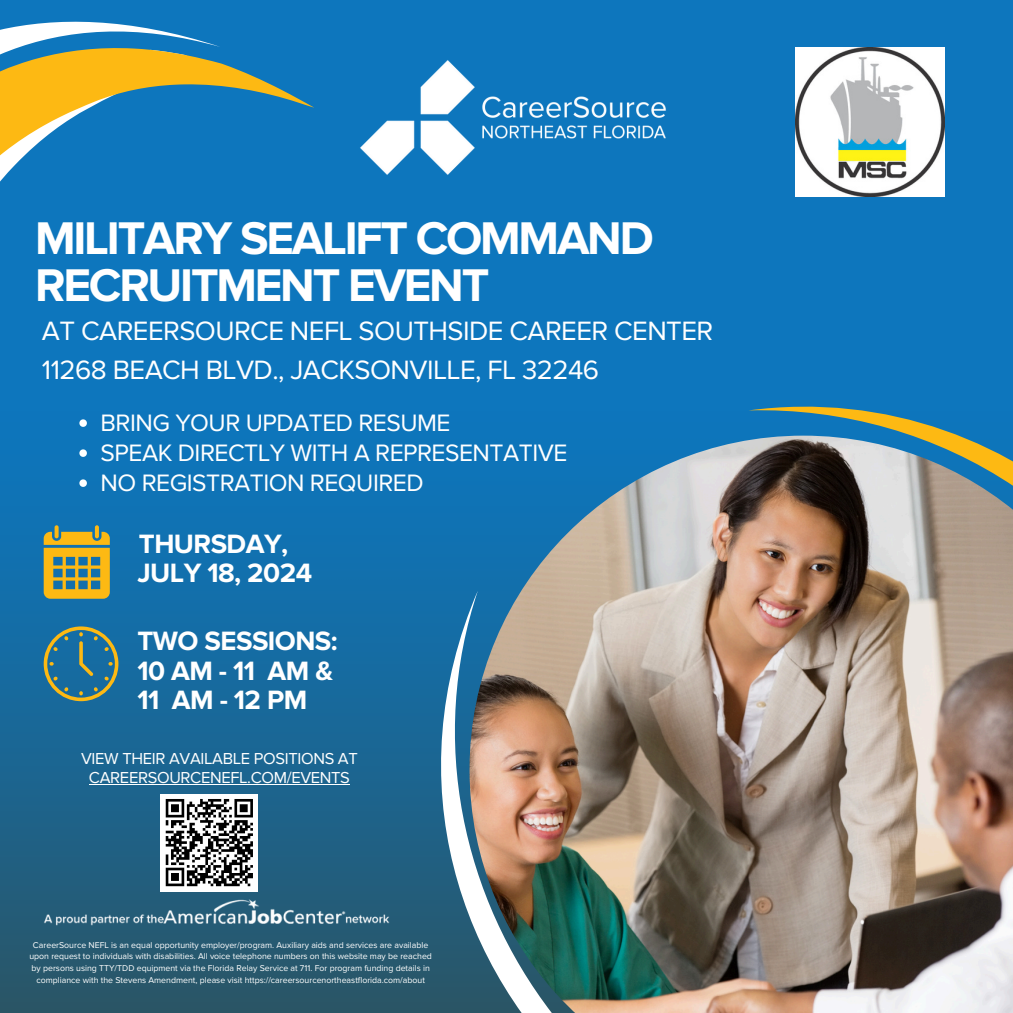
<style>
.page{position:relative;width:1013px;height:1013px;background:#fff}
.page>*{position:absolute;margin:0;border:0;box-sizing:border-box;transform-origin:0 0}
.t1{font:700 47.5px/46.9px "Proxima Nova";letter-spacing:-.045em;color:#fff}
.t2{font:27.5px/38.5px "Proxima Nova";letter-spacing:-.02em;color:#fff}
.t3{font:700 27.5px/29px "Proxima Nova";letter-spacing:-.02em;color:#fff}
.t4{font:24.62px "Proxima Nova";letter-spacing:-.02em;color:#fff}
.t5{font:16.5px/19.8px "Proxima Nova";letter-spacing:-.02em;color:#fff;text-align:center}
.t6{font:8.75px/11.6px "Proxima Nova";color:#fff;text-align:center}
</style>
<div class="page">
<div style="left:0;top:0;width:1012px;height:1012px;background:#0d76bd"></div>
<div style="left:0;top:409px;width:1012px;height:603px;background:linear-gradient(to bottom,#0a78c4,#29576a)"></div>
<img style="left:469px;top:435px;width:543px;height:577px">
<img style="left:209px;top:590px;width:760px;height:422px">
<svg style="left:648px;top:166px;width:364px;height:632px"></svg>
<svg style="left:55px;top:525px;width:4px;height:13px"></svg>
<svg style="left:95px;top:525px;width:4px;height:13px"></svg>
<svg style="left:44px;top:532px;width:66px;height:66px"></svg>
<svg style="left:0;top:64px;width:314px;height:118px"></svg>
<svg style="left:0;top:21px;width:224px;height:113px"></svg>
<svg style="left:44px;top:626px;width:74px;height:75px;background:#427a85"></svg>
<img style="left:35px;top:891px;width:362px;height:42px">
<div style="left:160px;top:793px;width:98px;height:98px;background:#fff"></div>
<svg style="left:165px;top:799px;width:88px;height:88px"></svg>
<img style="left:360px;top:60px;width:324px;height:134px">
<img style="left:795px;top:48px;width:149px;height:148px">
<svg style="left:79px;top:419px;width:8px;height:8px"></svg>
<svg style="left:79px;top:449px;width:8px;height:8px"></svg>
<svg style="left:79px;top:479px;width:8px;height:8px"></svg>
<hr style="left:89px;top:784px;width:260px;height:1px;background:#fff">
<h1 class="t1" style="left:35px;top:216px;width:620px">MILITARY SEALIFT COMMAND<br>RECRUITMENT EVENT</h1>
<p class="t2" style="left:42px;top:312px;width:672px">AT CAREERSOURCE NEFL SOUTHSIDE CAREER CENTER<br>11268 BEACH BLVD., JACKSONVILLE, FL 32246</p>
<h3 class="t4" style="left:101px;top:408px;width:351px">BRING YOUR UPDATED RESUME</h3>
<p class="t4" style="left:101px;top:438px;width:468px">SPEAK DIRECTLY WITH A REPRESENTATIVE</p>
<p class="t4" style="left:101px;top:468px;width:324px">NO REGISTRATION REQUIRED</p>
<p class="t3" style="left:139px;top:529px;width:151px">THURSDAY,</p>
<p class="t3" style="left:137px;top:559px;width:176px">JULY 18, 2024</p>
<p class="t3" style="left:137px;top:627px;width:202px">TWO SESSIONS:<br>10AM-11 AM&amp;<br>11 AM - 12 PM</p>
<h2 class="t5" style="left:81px;top:748px;width:278px">VIEW THEIR AVAILABLE POSITIONS AT<br>CAREERSOURCENEFL.COM/EVENTS</h2>
<h2 class="t6" style="left:29px;top:939px;width:404px">CareerSource NEFL is an equal opportunity employer/program. Auxiliary aids and services are available upon request to individuals with disabilities. All voice telephone numbers on this website may be reached by persons using TTY/TDD equipment via the Florida Relay Service at 711. For program funding details in compliance with the Stevens Amendment, please visit https://careersourcenortheastflorida.com/about</h2>
</div>
